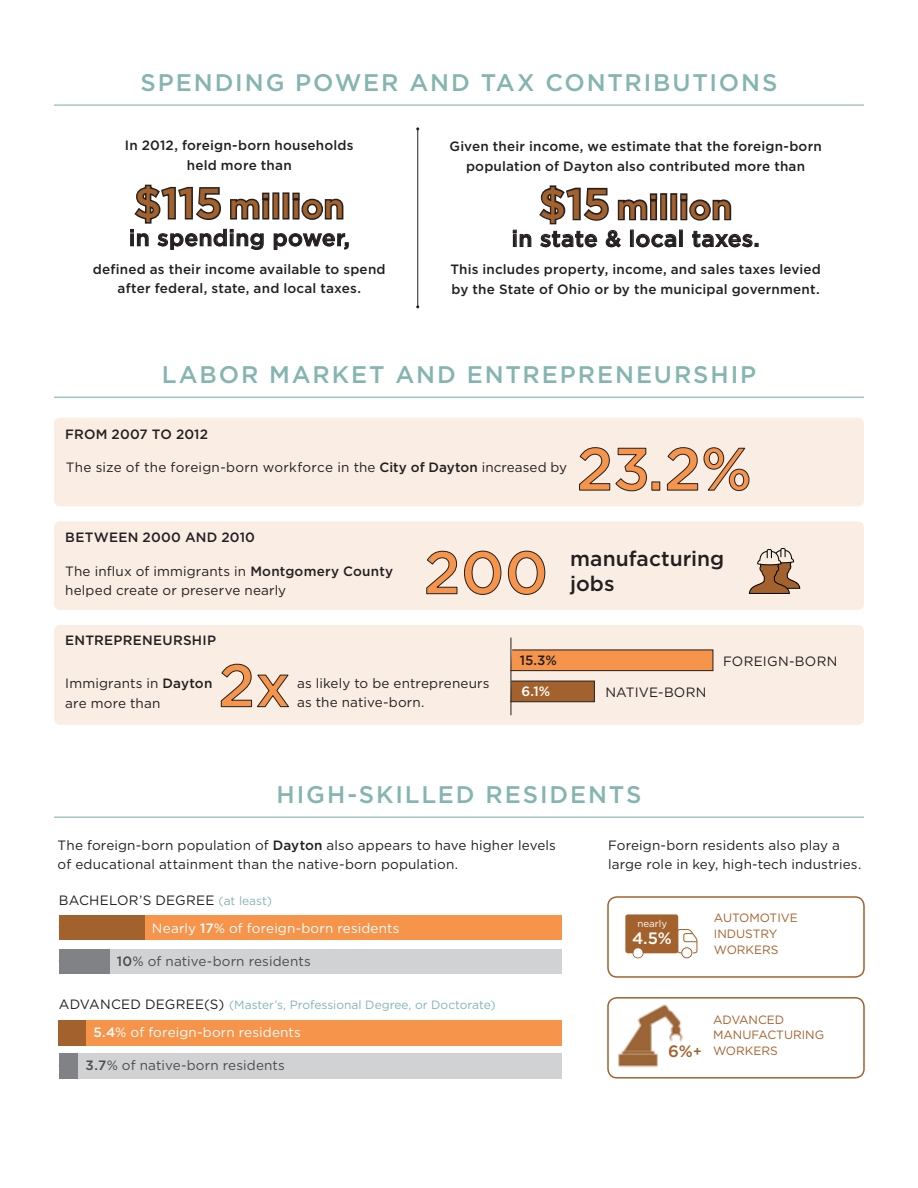
<style>
.page{position:relative;width:918px;height:1188px;background:#fff}
.page>*{position:absolute;margin:0;border:0;box-sizing:border-box;transform-origin:0 0}
.IlloType_3{font:500 59.85px "Gotham";letter-spacing:.01em;color:#f7944b}
.IlloType_1{font:500 33px "Gotham";letter-spacing:.02em;color:#a3622d}
.Header_1{font:500 24px "Gotham";letter-spacing:.08em;color:#85b5b1}
.IlloType_2{font:500 22.5px "Gotham";letter-spacing:.02em;color:#231f20}
.IlloType_4{font:500 21px/25.2px "Gotham";color:#231f20}
.t1{font:500 16.5px "Gotham";color:#fff}
.t2{font:500 16.5px "Gotham";color:#a3622d}
.Body_Text{font:13.5px/19.5px "Gotham";letter-spacing:.01em;color:#231f20}
.Body_Text_alignedcen{font:500 13.5px/19.5px "Gotham";letter-spacing:.015em;color:#231f20;text-align:center}
.Paragraph_Style_1{font:13.5px "Gotham";letter-spacing:.01em;color:#fff}
.Paragraph_Style_4{font:13.5px "Gotham";letter-spacing:.01em;color:#4b4c4d}
.Header_2_alignleft-c{font:500 13.5px "Gotham";letter-spacing:.02em;color:#231f20}
.Header_2_alignleft-c-2{font:13.5px "Gotham";letter-spacing:.015em;color:#231f20}
.Illustration_Label_2{font:500 13.5px "Gotham";color:#231f20}
.Illustration_Label_2-2{font:500 13.5px "Gotham";color:#fff}
.Header_2_alignleft-c-3{font:12px "Gotham";color:#85b5b1}
.Paragraph_Style_5{font:12px/15.8px "Gotham";color:#a3622d}
.t3{font:9.75px "Gotham";color:#fff}
.s1{font-size:42px}
.s2{font-weight:500}
.s3{font-size:12px;color:#85b5b1}
.s4{font-size:13.5px;color:#231f20}
.s5{font-size:13.5px}
</style>
<div class="page">
<hr style="left:54px;top:105px;width:810px;height:1px;background:#85b5b1">
<hr style="left:417px;top:129px;width:1px;height:178px;background:#231f20">
<div style="left:680px;top:193px;width:7px;height:7px;border:3px solid #231f20"></div>
<div style="left:680px;top:200px;width:7px;height:20px;border:3px solid #231f20"></div>
<svg style="left:689px;top:199px;width:43px;height:22px"></svg>
<svg style="left:513px;top:185px;width:164px;height:63px"></svg>
<div style="left:679px;top:230px;width:4px;height:17px;border:1px solid #231f20"></div>
<svg style="left:692px;top:230px;width:67px;height:18px"></svg>
<div style="left:262px;top:193px;width:7px;height:6px;border:3px solid #231f20"></div>
<div style="left:262px;top:199px;width:7px;height:21px;border:3px solid #231f20"></div>
<div style="left:272px;top:192px;width:7px;height:28px;border:3px solid #231f20"></div>
<div style="left:282px;top:192px;width:7px;height:28px;border:3px solid #231f20"></div>
<div style="left:292px;top:193px;width:8px;height:6px;border:3px solid #231f20"></div>
<div style="left:293px;top:199px;width:7px;height:21px;border:3px solid #231f20"></div>
<svg style="left:301px;top:198px;width:43px;height:22px"></svg>
<svg style="left:130px;top:184px;width:134px;height:66px"></svg>
<svg style="left:273px;top:233px;width:76px;height:17px"></svg>
<div style="left:54px;top:521px;width:810px;height:89px;background:#faeee4;border-radius:6px"></div>
<div style="left:54px;top:418px;width:810px;height:88px;background:#faeee4;border-radius:6px"></div>
<div style="left:54px;top:625px;width:810px;height:100px;background:#faeee4;border-radius:6px"></div>
<hr style="left:54px;top:397px;width:810px;height:1px;background:#85b5b1">
<hr style="left:54px;top:817px;width:810px;height:1px;background:#85b5b1">
<svg style="left:426px;top:550px;width:120px;height:45px"></svg>
<div style="left:607px;top:896px;width:258px;height:82px;border:2px solid #a3622d;border-radius:9px"></div>
<div style="left:607px;top:997px;width:258px;height:82px;border:2px solid #a3622d;border-radius:9px"></div>
<div style="left:144px;top:916px;width:418px;height:24px;background:#f7944b"></div>
<div style="left:59px;top:916px;width:85px;height:24px;background:#a3622d"></div>
<div style="left:86px;top:1020px;width:476px;height:25px;background:#f7944b"></div>
<div style="left:59px;top:1020px;width:27px;height:25px;background:#a3622d"></div>
<div style="left:109px;top:949px;width:453px;height:25px;background:#d1d2d4"></div>
<div style="left:59px;top:949px;width:50px;height:25px;background:#808285"></div>
<div style="left:77px;top:1053px;width:485px;height:25px;background:#d1d2d4"></div>
<div style="left:59px;top:1053px;width:18px;height:25px;background:#808285"></div>
<div style="left:625px;top:914px;width:53px;height:39px;background:#a3622d;border-radius:2px"></div>
<svg style="left:677px;top:929px;width:20px;height:29px"></svg>
<svg style="left:632px;top:948px;width:12px;height:10px"></svg>
<div style="left:633px;top:948px;width:10px;height:9px;background:#fff;border-radius:50%"></div>
<svg style="left:749px;top:548px;width:51px;height:46px"></svg>
<svg style="left:511px;top:649px;width:203px;height:23px;background:#e38e50"></svg>
<svg style="left:511px;top:680px;width:84px;height:23px;background:#9b6336"></svg>
<hr style="left:510px;top:638px;width:1px;height:77px;background:#231f20">
<svg style="left:579px;top:447px;width:68px;height:45px"></svg>
<svg style="left:666px;top:447px;width:84px;height:45px"></svg>
<svg style="left:220px;top:663px;width:69px;height:45px"></svg>
<img style="left:618px;top:1004px;width:66px;height:64px">
<p class="Header_1" style="left:141px;top:69px;width:638px">SPENDING POWER AND TAX CONTRIBUTIONS</p>
<p class="Body_Text_alignedcen" style="left:125px;top:136px;width:230px">In 2012, foreign-born households held more than</p>
<p class="IlloType_1" style="left:134px;top:188px;width:211px"><span class="s1">$115</span> million</p>
<p class="IlloType_2" style="left:129px;top:225px;width:222px">in spending power,</p>
<p class="Body_Text_alignedcen" style="left:93px;top:259px;width:294px">defined as their income available to spend after federal, state, and local taxes.</p>
<p class="Body_Text_alignedcen" style="left:450px;top:136px;width:374px">Given their income, we estimate that the foreign-born population of Dayton also contributed more than</p>
<p class="IlloType_1" style="left:539px;top:188px;width:194px"><span class="s1">$15</span> million</p>
<p class="IlloType_2" style="left:512px;top:226px;width:250px">in state &amp; local taxes.</p>
<p class="Body_Text_alignedcen" style="left:450px;top:259px;width:372px;text-align:left">This includes property, income, and sales taxes levied by the State of Ohio or by the municipal government.</p>
<p class="Header_1" style="left:162px;top:361px;width:596px">LABOR MARKET AND ENTREPRENEURSHIP</p>
<p class="Header_2_alignleft-c" style="left:65px;top:426px;width:144px">FROM 2007 TO 2012</p>
<p class="Body_Text" style="left:66px;top:458px;width:503px">The size of the foreign-born workforce in the <span class="s2">City of Dayton</span> increased by</p>
<p class="IlloType_3" style="left:577px;top:435px;width:177px">23.2%</p>
<p class="Header_2_alignleft-c" style="left:65px;top:530px;width:191px">BETWEEN 2000 AND 2010</p>
<p class="Body_Text" style="left:65px;top:561px;width:329px">The influx of immigrants in <span class="s2">Montgomery County </span>helped create or preserve nearly</p>
<p class="Header_2_alignleft-c" style="left:65px;top:632px;width:152px">ENTREPRENEURSHIP</p>
<p class="IlloType_3" style="left:424px;top:539px;width:126px">200</p>
<p class="IlloType_4" style="left:570px;top:546px;width:155px">manufacturing jobs</p>
<p class="IlloType_3" style="left:218px;top:651px;width:73px">2x</p>
<p class="Body_Text" style="left:65px;top:673px;width:149px">Immigrants in <span class="s2">Dayton </span>are more than</p>
<p class="Body_Text" style="left:297px;top:673px;width:194px">as likely to be entrepreneurs as the native-born.</p>
<p class="Illustration_Label_2" style="left:520px;top:652px;width:39px">15.3%</p>
<p class="Header_2_alignleft-c-2" style="left:723px;top:654px;width:116px">FOREIGN-BORN</p>
<p class="Illustration_Label_2-2" style="left:522px;top:683px;width:30px">6.1%</p>
<p class="Header_2_alignleft-c-2" style="left:605px;top:685px;width:103px">NATIVE-BORN</p>
<p class="Header_1" style="left:277px;top:781px;width:366px">HIGH-SKILLED RESIDENTS</p>
<p class="Body_Text" style="left:58px;top:835px;width:500px">The foreign-born population of <span class="s2">Dayton</span> also appears to have higher levels of educational attainment than the native-born population.</p>
<p class="Body_Text" style="left:608px;top:835px;width:255px">Foreign-born residents also play a large role in key, high-tech industries.</p>
<p class="Header_2_alignleft-c-2" style="left:59px;top:893px;width:215px">BACHELOR’S DEGREE <span class="s3">(at least)</span></p>
<p class="Paragraph_Style_1" style="left:152px;top:920px;width:249px">Nearly <span class="s2">17</span>% of foreign-born residents</p>
<p class="Paragraph_Style_4" style="left:117px;top:954px;width:195px"><span class="s2">10</span>% of native-born residents</p>
<p class="Header_2_alignleft-c-3" style="left:59px;top:999px;width:438px"><span class="s4">ADVANCED DEGREE(S)</span> (Master’s, Professional Degree, or Doctorate)</p>
<p class="Paragraph_Style_1" style="left:93px;top:1025px;width:209px"><span class="s2">5.4</span>% of foreign-born residents</p>
<p class="Paragraph_Style_4" style="left:86px;top:1058px;width:201px"><span class="s2">3.7</span>% of native-born residents</p>
<p class="t3" style="left:638px;top:918px;width:31px">nearly</p>
<p class="t1" style="left:632px;top:929px;width:41px">4.5%</p>
<p class="Paragraph_Style_5" style="left:714px;top:910px;width:86px">AUTOMOTIVE<br>INDUSTRY<br>WORKERS</p>
<p class="t2" style="left:668px;top:1042px;width:35px">6%<span class="s5">+</span></p>
<p class="Paragraph_Style_5" style="left:713px;top:1011px;width:113px">ADVANCED<br>MANUFACTURING<br>WORKERS</p>
</div>
